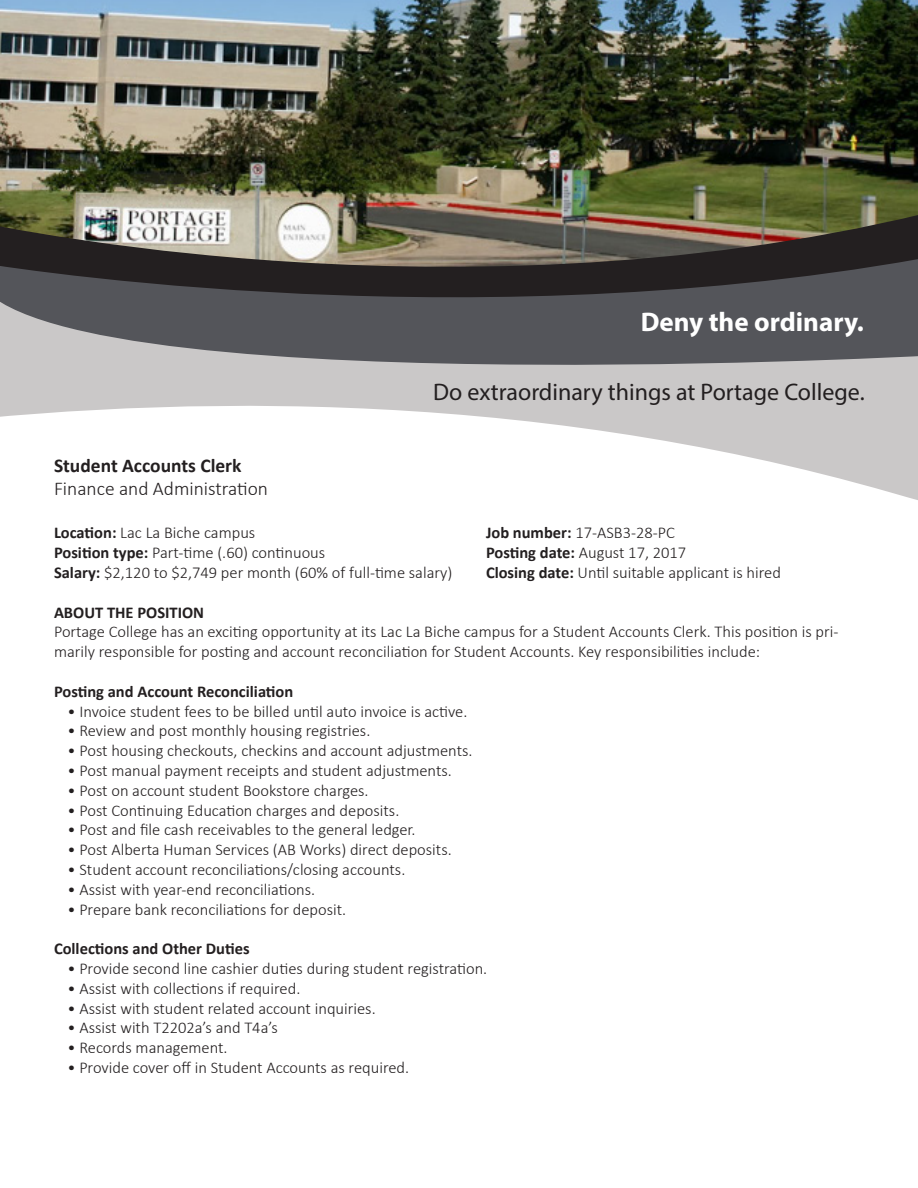
<style>
.page{position:relative;width:918px;height:1188px;background:#fff}
.page>*{position:absolute;margin:0;border:0;box-sizing:border-box;transform-origin:0 0}
.t1{font:700 27px "Myriad Pro";color:#fff}
.t2{font:24px "Myriad Pro";color:#231f20}
.t3{font:300 19.5px "Calibri";color:#231f20}
.t4{font:700 19.5px "Calibri";color:#231f20}
.t5{font:300 16.5px/19.8px "Calibri";color:#231f20}
.t6{font:700 16.5px "Calibri";color:#231f20}
.s1{font-weight:700}
</style>
<div class="page">
<svg style="left:507px;top:419px;width:411px;height:81px"></svg>
<img style="left:0;top:0;width:918px;height:96px">
<img style="left:0;top:96px;width:918px;height:323px">
<svg style="left:0;top:174px;width:918px;height:233px;background:#76746c"></svg>
<p class="t1" style="left:641px;top:304px;width:225px">Deny the ordinary.</p>
<p class="t2" style="left:433px;top:377px;width:433px">Do extraordinary things at Portage College.</p>
<p class="t4" style="left:54px;top:452px;width:189px">Student Accounts Clerk</p>
<p class="t3" style="left:54px;top:477px;width:216px">Finance and Administration</p>
<p class="t5" style="left:54px;top:523px;width:203px"><span class="s1">Location:</span> Lac La Biche campus</p>
<p class="t5" style="left:486px;top:523px;width:191px"><span class="s1">Job number:</span> 17-ASB3-28-PC</p>
<p class="t5" style="left:54px;top:543px;width:273px"><span class="s1">Position type:</span> Part-time (.60) continuous</p>
<p class="t5" style="left:486px;top:543px;width:202px"><span class="s1">Posting date:</span> August 17, 2017</p>
<p class="t5" style="left:54px;top:562px;width:400px"><span class="s1">Salary:</span> $2,120 to $2,749 per month (60% of full-time salary)</p>
<p class="t5" style="left:486px;top:562px;width:297px"><span class="s1">Closing date:</span> Until suitable applicant is hired</p>
<p class="t6" style="left:54px;top:600px;width:152px">ABOUT THE POSITION</p>
<p class="t5" style="left:54px;top:622px;width:786px">Portage College has an exciting opportunity at its Lac La Biche campus for a Student Accounts Clerk. This position is pri&shy;marily responsible for posting and account reconciliation for Student Accounts. Key responsibilities include:</p>
<p class="t6" style="left:54px;top:680px;width:241px">Posting and Account Reconciliation</p>
<p class="t5" style="left:68px;top:701px;width:402px">• Invoice student fees to be billed until auto invoice is active.</p>
<p class="t5" style="left:68px;top:721px;width:304px">• Review and post monthly housing registries.</p>
<p class="t5" style="left:68px;top:741px;width:407px">• Post housing checkouts, checkins and account adjustments.</p>
<p class="t5" style="left:68px;top:760px;width:386px">• Post manual payment receipts and student adjustments.</p>
<p class="t5" style="left:68px;top:780px;width:303px">• Post on account student Bookstore charges.</p>
<p class="t5" style="left:68px;top:800px;width:333px">• Post Continuing Education charges and deposits.</p>
<p class="t5" style="left:68px;top:820px;width:350px">• Post and file cash receivables to the general ledger.</p>
<p class="t5" style="left:68px;top:840px;width:386px">• Post Alberta Human Services (AB Works) direct deposits.</p>
<p class="t5" style="left:68px;top:859px;width:339px">• Student account reconciliations/closing accounts.</p>
<p class="t5" style="left:68px;top:879px;width:249px">• Assist with year-end reconciliations.</p>
<p class="t5" style="left:68px;top:899px;width:280px">• Prepare bank reconciliations for deposit.</p>
<p class="t6" style="left:54px;top:937px;width:197px">Collections and Other Duties</p>
<p class="t5" style="left:68px;top:958px;width:421px">• Provide second line cashier duties during student registration.</p>
<p class="t5" style="left:68px;top:978px;width:234px">• Assist with collections if required.</p>
<p class="t5" style="left:68px;top:998px;width:310px">• Assist with student related account inquiries.</p>
<p class="t5" style="left:68px;top:1018px;width:212px">• Assist with T2202a’s and T4a’s</p>
<p class="t5" style="left:68px;top:1038px;width:162px">• Records management.</p>
<p class="t5" style="left:68px;top:1057px;width:343px">• Provide cover off in Student Accounts as required.</p>
</div>
